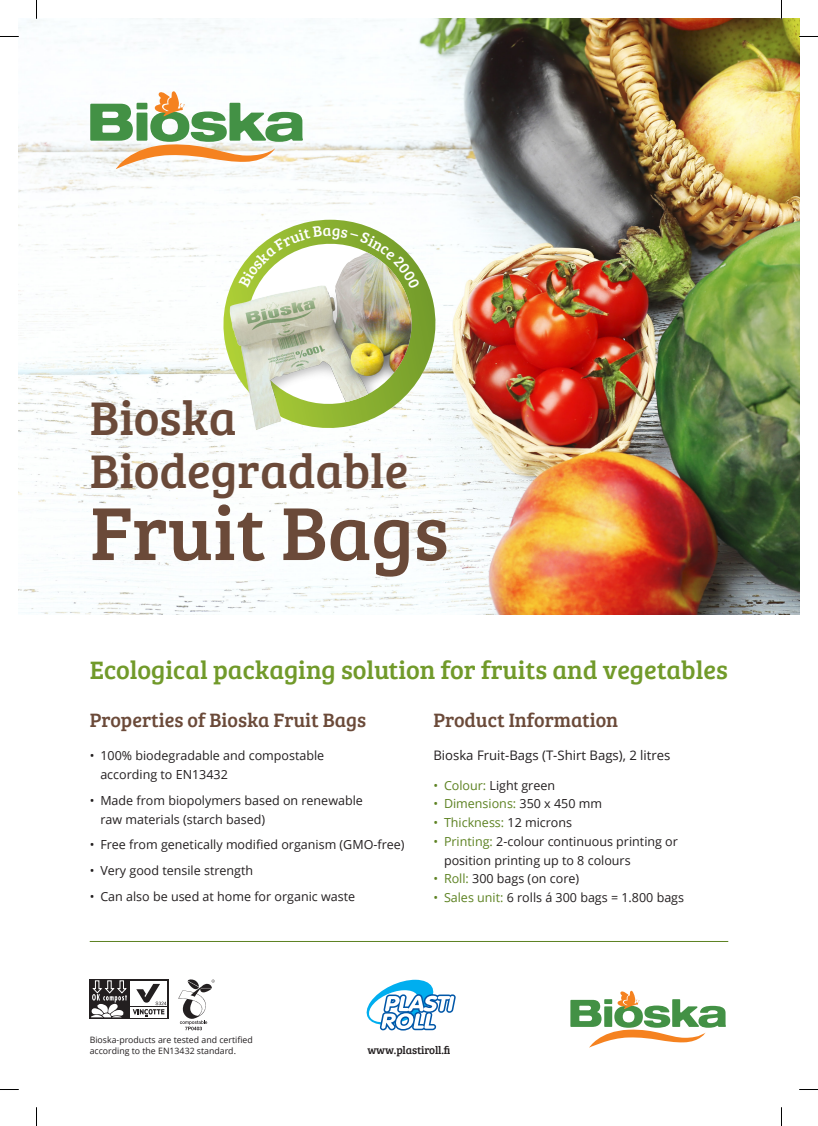
<style>
.page{position:relative;width:818px;height:1126px;background:#fff}
.page>*{position:absolute;margin:0;border:0;box-sizing:border-box;transform-origin:0 0}
.Otsikko1{font:77.5px "Bree Serif";color:#6b4a39}
.Otsikko1-2{font:48.75px "Bree Serif";color:#6b4a39}
.Otsikko_3{font:26px "Bree Serif";color:#719a2a}
.Otsikko_2{font:20px "Bree Serif";color:#6b4a39}
.Leipis{font:13.12px "Open Sans";color:#231f20}
.t1{font:12.5px/18.8px "Open Sans";color:#231f20}
.t2{font:12.5px "Open Sans";color:#5d8222}
.Otsikko_3-2{font:11.25px "Bree Serif";letter-spacing:-.01em;color:#231f20}
.Otsikko_2-2{font:8.75px/11.2px "Open Sans";color:#231f20}
.s1{color:#5d8222}
.s2{color:#231f20}
</style>
<div class="page">
<img style="left:19px;top:19px;width:779px;height:595px">
<div style="left:84px;top:85px;width:225px;height:90px;background:#fff"></div>
<svg style="left:90px;top:91px;width:213px;height:78px"></svg>
<svg style="left:570px;top:990px;width:155px;height:57px"></svg>
<svg style="left:178px;top:979px;width:37px;height:51px"></svg>
<div style="left:90px;top:979px;width:39px;height:39px;background:#231f20"></div>
<svg style="left:91px;top:980px;width:36px;height:37px"></svg>
<svg style="left:133px;top:983px;width:33px;height:32px"></svg>
<svg style="left:366px;top:979px;width:90px;height:51px"></svg>
<hr style="left:90px;top:941px;width:637px;height:1px;background:#5d8222">
<svg style="left:214px;top:220px;width:230px;height:217px"></svg>
<img style="left:208px;top:219px;width:210px;height:216px">
<svg style="left:0;top:36px;width:19px;height:1px"></svg>
<svg style="left:798px;top:36px;width:19px;height:1px"></svg>
<svg style="left:0;top:1089px;width:19px;height:1px"></svg>
<svg style="left:799px;top:1089px;width:18px;height:1px"></svg>
<svg style="left:36px;top:0;width:1px;height:19px"></svg>
<svg style="left:36px;top:1107px;width:1px;height:18px"></svg>
<img style="left:238px;top:226px;width:182px;height:185px">
<p class="Otsikko1-2" style="left:90px;top:382px;width:148px">Bioska</p>
<p class="Otsikko1-2" style="left:90px;top:435px;width:320px">Biodegradable</p>
<p class="Otsikko1" style="left:90px;top:476px;width:360px">Fruit Bags</p>
<p class="Otsikko_3" style="left:90px;top:650px;width:639px">Ecological packaging solution for fruits and vegetables</p>
<p class="Otsikko_2" style="left:90px;top:705px;width:278px">Properties of Bioska Fruit Bags</p>
<p class="t1" style="left:100px;top:745px;width:225px;text-indent:-11px">• 100% biodegradable and compostable according to EN13432</p>
<p class="t1" style="left:100px;top:790px;width:264px;text-indent:-11px">• Made from biopolymers based on renewable raw materials (starch based)</p>
<p class="t1" style="left:90px;top:835px;width:316px">• Free from genetically modified organism (GMO-free)</p>
<p class="t1" style="left:90px;top:861px;width:165px">• Very good tensile strength</p>
<p class="t1" style="left:90px;top:886px;width:267px">• Can also be used at home for organic waste</p>
<p class="Otsikko_2" style="left:433px;top:705px;width:186px">Product Information</p>
<p class="Leipis" style="left:433px;top:746px;width:238px">Bioska Fruit-Bags (T-Shirt Bags), 2 litres</p>
<p class="t1" style="left:433px;top:775px;width:123px"><span class="s1">• Colour:</span> Light green</p>
<p class="t2" style="left:433px;top:795px;width:170px">• Dimensions: <span class="s2">350 x 450 mm</span></p>
<p class="t2" style="left:433px;top:814px;width:140px">• Thickness: <span class="s2">12 microns</span></p>
<p class="t1" style="left:443px;top:831px;width:235px;text-indent:-11px"><span class="s1">• Printing:</span> 2-colour continuous printing or position printing up to 8 colours</p>
<p class="t1" style="left:433px;top:869px;width:147px"><span class="s1">• Roll:</span> 300 bags (on core)</p>
<p class="t1" style="left:433px;top:887px;width:252px"><span class="s1">• Sales unit:</span> 6 rolls á 300 bags = 1.800 bags</p>
<p class="Otsikko_2-2" style="left:90px;top:1034px;width:164px">Bioska-products are tested and certified according to the EN13432 standard.</p>
<p class="Otsikko_3-2" style="left:367px;top:1041px;width:85px">www.plastiroll.fi</p>
</div>
